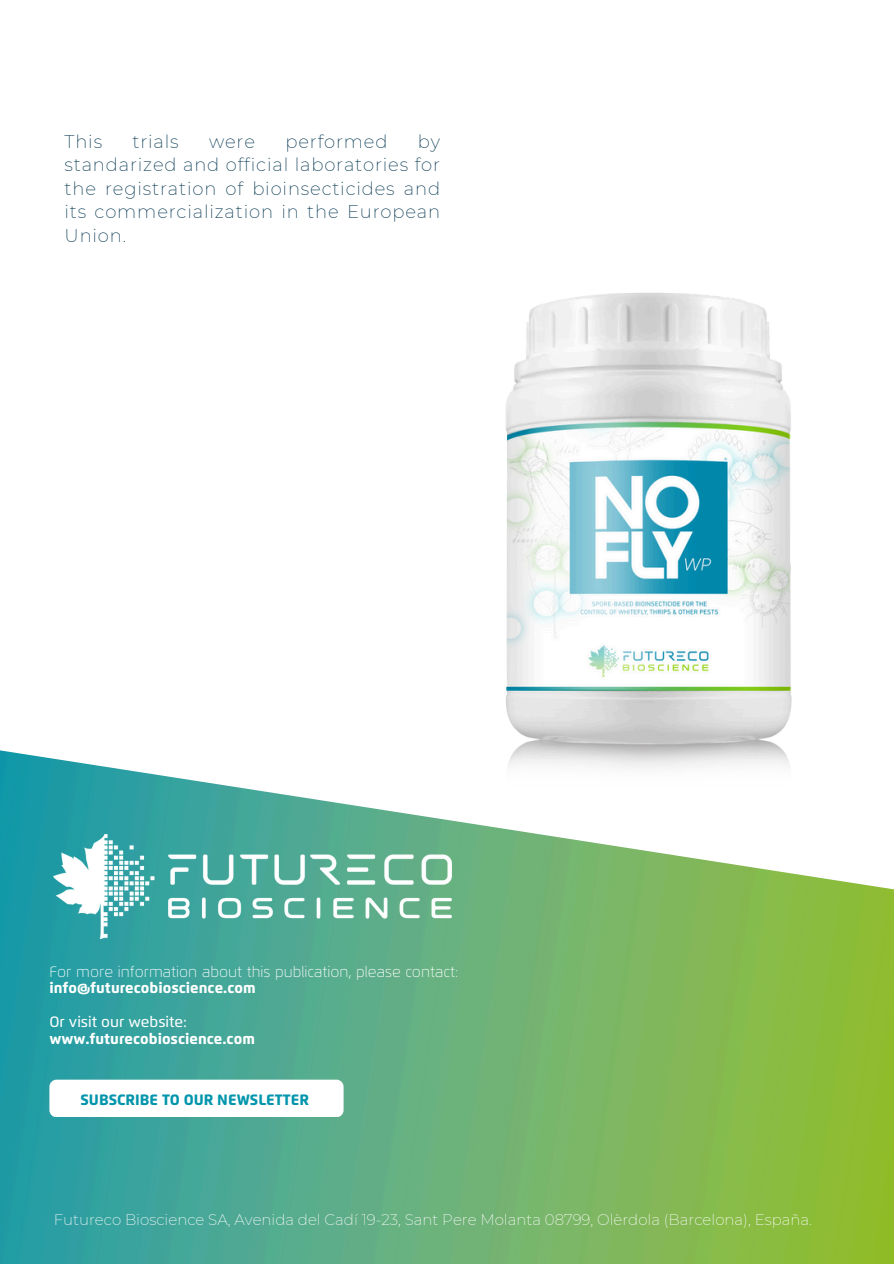
<style>
.page{position:relative;width:894px;height:1264px;background:#fff}
.page>*{position:absolute;margin:0;border:0;box-sizing:border-box;transform-origin:0 0}
.t1{font:200 18px/23.7px "Montserrat";letter-spacing:.045em;color:#043751;text-align:justify}
.t2{font:200 15px "Montserrat";color:#fff}
.t3{font:800 15px/16.8px "Flexo";color:#fff}
.t4{font:100 15px "Flexo";color:#fff}
.t5{font:800 15px "Flexo";color:#0095ac}
.s1{font-weight:500}
</style>
<div class="page">
<img style="left:0;top:750px;width:893px;height:513px">
<img style="left:54px;top:834px;width:397px;height:104px">
<img style="left:461px;top:292px;width:371px;height:524px">
<div style="left:49px;top:1079px;width:294px;height:38px;background:#fff;border-radius:7px"></div>
<p class="t1" style="left:65px;top:129px;width:39px">This</p>
<p class="t1" style="left:132px;top:129px;width:48px">trials</p>
<p class="t1" style="left:209px;top:129px;width:48px">were</p>
<p class="t1" style="left:285px;top:129px;width:104px">performed</p>
<p class="t1" style="left:65px;top:129px;width:377px;text-indent:353px">by standarized and official laboratories for the registration of bioinsecticides and its commercialization in the European Union.</p>
<p class="t4" style="left:49px;top:964px;width:410px">For more information about this publication, please contact:</p>
<p class="t3" style="left:49px;top:980px;width:208px">info@futurecobioscience.com</p>
<p class="t3" style="left:49px;top:1014px;width:207px"><span class="s1">Or visit our website: </span>www.futurecobioscience.com</p>
<p class="t5" style="left:81px;top:1093px;width:230px">SUBSCRIBE TO OUR NEWSLETTER</p>
<h1 class="t2" style="left:54px;top:1210px;width:759px">Futureco Bioscience SA, Avenida del Cadí 19-23, Sant Pere Molanta 08799, Olèrdola (Barcelona), España.</h1>
</div>
